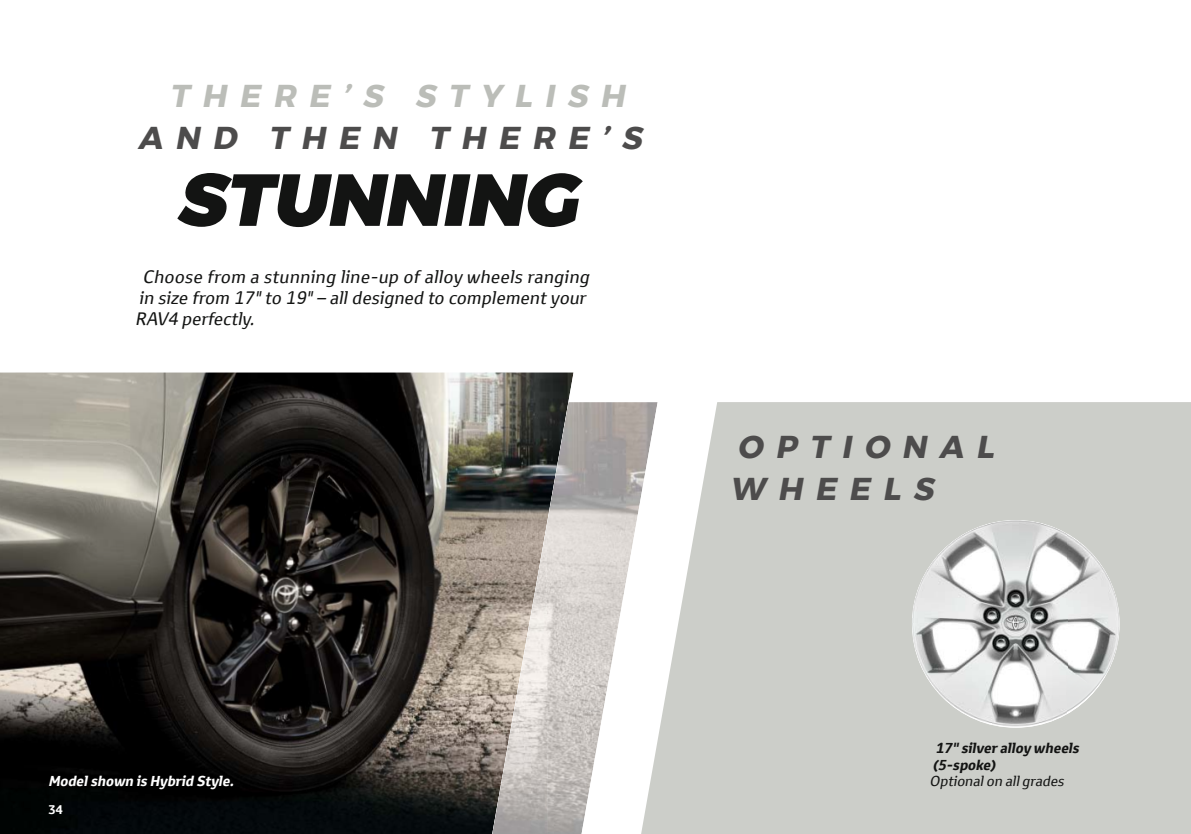
<style>
.page{position:relative;width:1191px;height:834px;background:#fff}
.page>*{position:absolute;margin:0;border:0;box-sizing:border-box;transform-origin:0 0}
.t1{font:italic 900 73.5px "Montserrat";color:#131413}
.t2{font:italic 700 31.5px/42px "Montserrat";color:#4d4c4c}
.t3{font:italic 700 31.5px "Montserrat";color:#bbbdb8}
.t4{font:italic 17.5px/21px "Toyota Text";color:#131413}
.t5{font:italic 700 14px/16.6px "Toyota Text";color:#131413}
.t6{font:italic 700 14px "Toyota Text";color:#fff}
.t7{font:italic 14px "Toyota Text";color:#131413}
.t8{font:700 12.25px "Toyota Text";color:#fff}
</style>
<div class="page">
<img style="left:0;top:372px;width:573px;height:461px">
<img style="left:545px;top:402px;width:91px;height:309px">
<img style="left:492px;top:525px;width:56px;height:308px">
<img style="left:547px;top:711px;width:56px;height:122px">
<img style="left:492px;top:583px;width:44px;height:250px">
<svg style="left:636px;top:402px;width:555px;height:431px;background:#d0d2cd"></svg>
<img style="left:912px;top:520px;width:207px;height:207px">
<h2 class="t3" style="left:169px;top:76px;width:463px">THERE’S STYLISH</h2>
<h2 class="t2" style="left:138px;top:116px;width:512px">AND THEN THERE’S</h2>
<h1 class="t1" style="left:175px;top:155px;width:419px">STUNNING</h1>
<p class="t4" style="left:135px;top:266px;width:459px;text-indent:7px">Choose from a stunning line-up ofalloy wheels ranging in size from 17"to 19"– alldesigned to complementyour<br>RAV4 perfectly.</p>
<h2 class="t2" style="left:729px;top:426px;width:272px">OPTIONAL<br>WHEELS</h2>
<p class="t6" style="left:48px;top:771px;width:190px">Modelshown is Hybrid Style.</p>
<p class="t8" style="left:48px;top:800px;width:16px">34</p>
<p class="t5" style="left:932px;top:739px;width:151px">17"silveralloy wheels (5-spoke)</p>
<p class="t7" style="left:929px;top:771px;width:139px">Optionalon allgrades</p>
</div>
